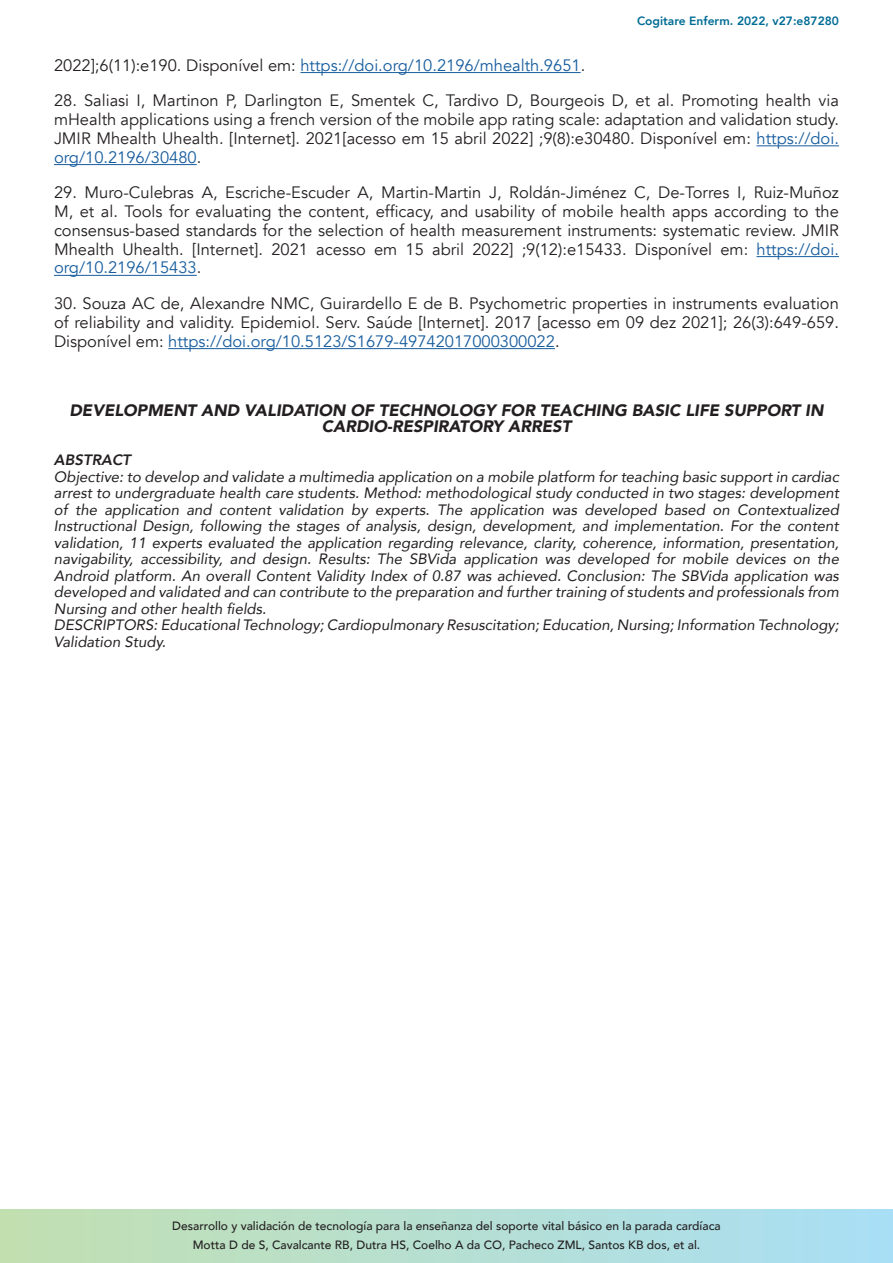
<style>
.page{position:relative;width:893px;height:1263px;background:#fff}
.page>*{position:absolute;margin:0;border:0;box-sizing:border-box;transform-origin:0 0}
.TEXTO{font:16.5px/18.8px "Avenir";color:#231f20;text-align:justify}
.t1{font:italic 900 16.5px/16.5px "Avenir";color:#231f20;text-align:center}
.TEXTO-2{font:16.5px "Avenir";color:#175d9e}
.TEXTO-3{font:italic 15px/16.5px "Avenir";color:#231f20;text-align:justify}
.TEXTO-4{font:italic 800 15px "Avenir";color:#231f20}
.t2{font:500 12px/18.6px "Avenir";color:#231f20;text-align:center}
.t3{font:800 12px "Avenir";color:#006c95}
.s1{color:#231f20}
.s2{color:#175d9e}
</style>
<div class="page">
<svg style="left:0;top:1209px;width:893px;height:54px;background:#b6dfd2"></svg>
<hr style="left:300px;top:72px;width:281px;height:1px;background:#175d9e">
<hr style="left:756px;top:145px;width:83px;height:1px;background:#175d9e">
<hr style="left:54px;top:164px;width:143px;height:1px;background:#175d9e">
<hr style="left:756px;top:256px;width:83px;height:1px;background:#175d9e">
<hr style="left:54px;top:275px;width:143px;height:1px;background:#175d9e">
<hr style="left:168px;top:348px;width:387px;height:1px;background:#175d9e">
<p class="t3" style="left:637px;top:10px;width:203px">Cogitare Enferm. 2022, v27:e87280</p>
<p class="TEXTO-2" style="left:54px;top:55px;width:533px"><span class="s1">2022];6(11):e190. Disponível em:</span> https://doi.org/10.2196/mhealth.9651<span class="s1">.</span></p>
<p class="TEXTO" style="left:54px;top:92px;width:786px">28. Saliasi I, Martinon P, Darlington E, Smentek C, Tardivo D, Bourgeois D, et al. Promoting health via mHealth applications using a french version of the mobile app rating scale: adaptation and validation study.<br>JMIR Mhealth Uhealth. [Internet]. 2021[acesso em 15 abril 2022] ;9(8):e30480. Disponível em: <span class="s2">https://doi. org/10.2196/30480</span>.</p>
<p class="TEXTO" style="left:54px;top:184px;width:786px">29. Muro-Culebras A, Escriche-Escuder A, Martin-Martin J, Roldán-Jiménez C, De-Torres I, Ruiz-Muñoz M, et al. Tools for evaluating the content, efficacy, and usability of mobile health apps according to the consensus-based standards for the selection of health measurement instruments: systematic review. JMIR Mhealth Uhealth. [Internet]. 2021 acesso em 15 abril 2022] ;9(12):e15433. Disponível em: <span class="s2">https://doi. org/10.2196/15433</span>.</p>
<p class="TEXTO" style="left:54px;top:294px;width:786px">30. Souza AC de, Alexandre NMC, Guirardello E de B. Psychometric properties in instruments evaluation of reliability and validity. Epidemiol. Serv. Saúde [Internet]. 2017 [acesso em 09 dez 2021]; 26(3):649-659.<br>Disponível em: <span class="s2">https://doi.org/10.5123/S1679-49742017000300022</span>.</p>
<p class="t1" style="left:69px;top:401px;width:755px">DEVELOPMENT AND VALIDATION OF TECHNOLOGY FOR TEACHING BASIC LIFE SUPPORT IN<br>CARDIO-RESPIRATORY ARREST</p>
<p class="TEXTO-4" style="left:54px;top:451px;width:78px">ABSTRACT</p>
<p class="TEXTO-3" style="left:54px;top:468px;width:786px">Objective: to develop and validate a multimedia application on a mobile platform for teaching basic support in cardiac arrest to undergraduate health care students. Method: methodological study conducted in two stages: development of the application and content validation by experts. The application was developed based on Contextualized Instructional Design, following the stages of analysis, design, development, and implementation. For the content validation, 11 experts evaluated the application regarding relevance, clarity, coherence, information, presentation, navigability, accessibility, and design. Results: The SBVida application was developed for mobile devices on the Android platform. An overall Content Validity Index of 0.87 was achieved. Conclusion: The SBVida application was developed and validated and can contribute to the preparation and further training of students and professionals from Nursing and other health fields.</p>
<p class="TEXTO-3" style="left:54px;top:616px;width:786px">DESCRIPTORS: Educational Technology; Cardiopulmonary Resuscitation; Education, Nursing; Information Technology;<br>Validation Study.</p>
<p class="t2" style="left:172px;top:1216px;width:550px">Desarrollo y validación de tecnología para la enseñanza del soporte vital básico en la parada cardíaca<br>Motta D de S, Cavalcante RB, Dutra HS, Coelho A da CO, Pacheco ZML, Santos KB dos, et al.</p>
</div>
